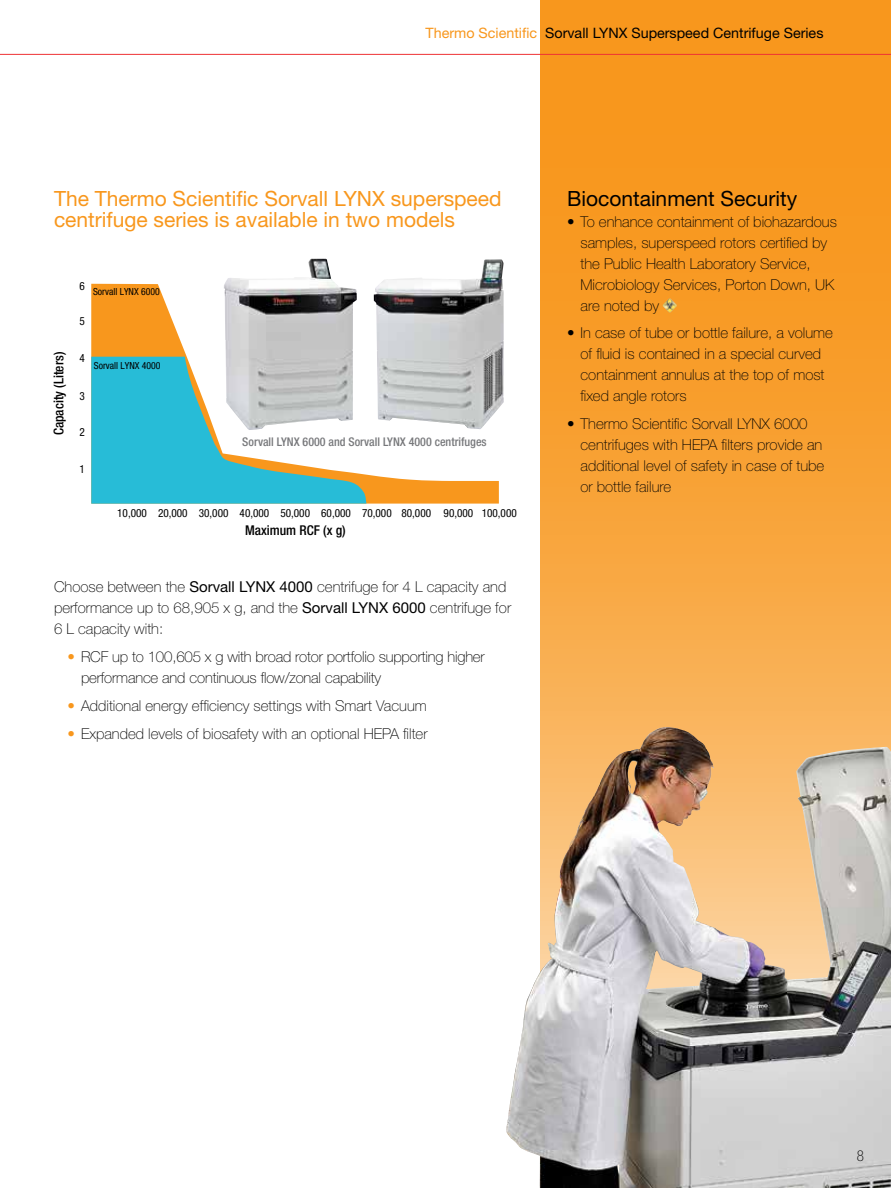
<style>
.page{position:relative;width:891px;height:1188px;background:#fff}
.page>*{position:absolute;margin:0;border:0;box-sizing:border-box;transform-origin:0 0}
.t1{font:21px/21px "Helvetica Neue";color:#f8971d}
.t2{font:21px "Helvetica Neue";color:#000}
.t3{font:100 15px/21px "Helvetica Neue";color:#000}
.t4{font:100 condensed 15px "Helvetica Neue";color:#000}
.t5{font:14.4px "Helvetica Neue";color:#000}
.t6{font:500 condensed 13.5px "Helvetica Neue";color:#000}
.t7{font:500 condensed 12px "Helvetica Neue";color:#77787b}
.t8{font:condensed 11.25px "Helvetica Neue";color:#000}
.t9{font:condensed 9.75px "Helvetica Neue";color:#000}
.s1{color:#f8971d}
.s2{font-weight:400}
</style>
<div class="page">
<svg style="left:540px;top:0;width:351px;height:728px;background:#f89f30"></svg>
<svg style="left:91px;top:284px;width:408px;height:220px"></svg>
<svg style="left:91px;top:357px;width:275px;height:147px"></svg>
<img style="left:663px;top:298px;width:14px;height:15px">
<img style="left:506px;top:728px;width:385px;height:460px">
<hr style="left:0;top:54px;width:891px;height:1px;background:#ee3134">
<img style="left:224px;top:259px;width:133px;height:171px">
<img style="left:374px;top:259px;width:130px;height:170px">
<p class="t5" style="left:426px;top:25px;width:399px"><span class="s1">Thermo Scientific</span> Sorvall LYNX Superspeed Centrifuge Series</p>
<h1 class="t1" style="left:54px;top:187px;width:449px">The Thermo Scientific Sorvall LYNX superspeed centrifuge series is available in two models</h1>
<p class="t6" style="left:51px;top:435px;width:85px;rotate:-90deg">Capacity (Liters)</p>
<p class="t8" style="left:79px;top:279px;width:7px">6</p>
<p class="t8" style="left:79px;top:315px;width:7px">5</p>
<p class="t8" style="left:79px;top:351px;width:7px">4</p>
<p class="t8" style="left:79px;top:389px;width:7px">3</p>
<p class="t8" style="left:79px;top:426px;width:7px">2</p>
<p class="t8" style="left:79px;top:463px;width:7px">1</p>
<p class="t9" style="left:93px;top:286px;width:68px">Sorvall LYNX 6000</p>
<p class="t9" style="left:94px;top:360px;width:68px">Sorvall LYNX 4000</p>
<p class="t7" style="left:242px;top:434px;width:246px">Sorvall LYNX 6000 and Sorvall LYNX 4000 centrifuges</p>
<p class="t8" style="left:117px;top:506px;width:401px">10,000 20,000 30,000 40,000 50,000 60,000 70,000 80,000 90,000 100,000</p>
<p class="t6" style="left:245px;top:522px;width:102px">Maximum RCF (x g)</p>
<p class="t3" style="left:54px;top:577px;width:459px">Choose between the <span class="s2">Sorvall LYNX 4000</span> centrifuge for 4 L capacity and performance up to 68,905 x g, and the <span class="s2">Sorvall LYNX 6000</span> centrifuge for<br>6 L capacity with:</p>
<p class="t3" style="left:81px;top:646px;width:405px;text-indent:-14px"><span class="s1">•</span> RCF up to 100,605 x g with broad rotor portfolio supporting higher performance and continuous flow/zonal capability</p>
<p class="t3" style="left:68px;top:695px;width:361px"><span class="s1">•</span> Additional energy efficiency settings with Smart Vacuum</p>
<p class="t3" style="left:68px;top:723px;width:362px"><span class="s1">•</span> Expanded levels of biosafety with an optional HEPA filter</p>
<h1 class="t2" style="left:567px;top:186px;width:232px">Biocontainment Security</h1>
<p class="t3" style="left:580px;top:211px;width:258px;text-indent:-14px">• To enhance containment of biohazardous samples, superspeed rotors certified by the Public Health Laboratory Service, Microbiology Services, Porton Down, UK are noted by</p>
<p class="t3" style="left:580px;top:323px;width:254px;text-indent:-14px">• In case of tube or bottle failure, a volume of fluid is contained in a special curved containment annulus at the top of most fixed angle rotors</p>
<p class="t3" style="left:580px;top:413px;width:245px;text-indent:-14px">• Thermo Scientific Sorvall LYNX 6000 centrifuges with HEPA filters provide an additional level of safety in case of tube or bottle failure</p>
<p class="t4" style="left:857px;top:1147px;width:9px">8</p>
</div>
